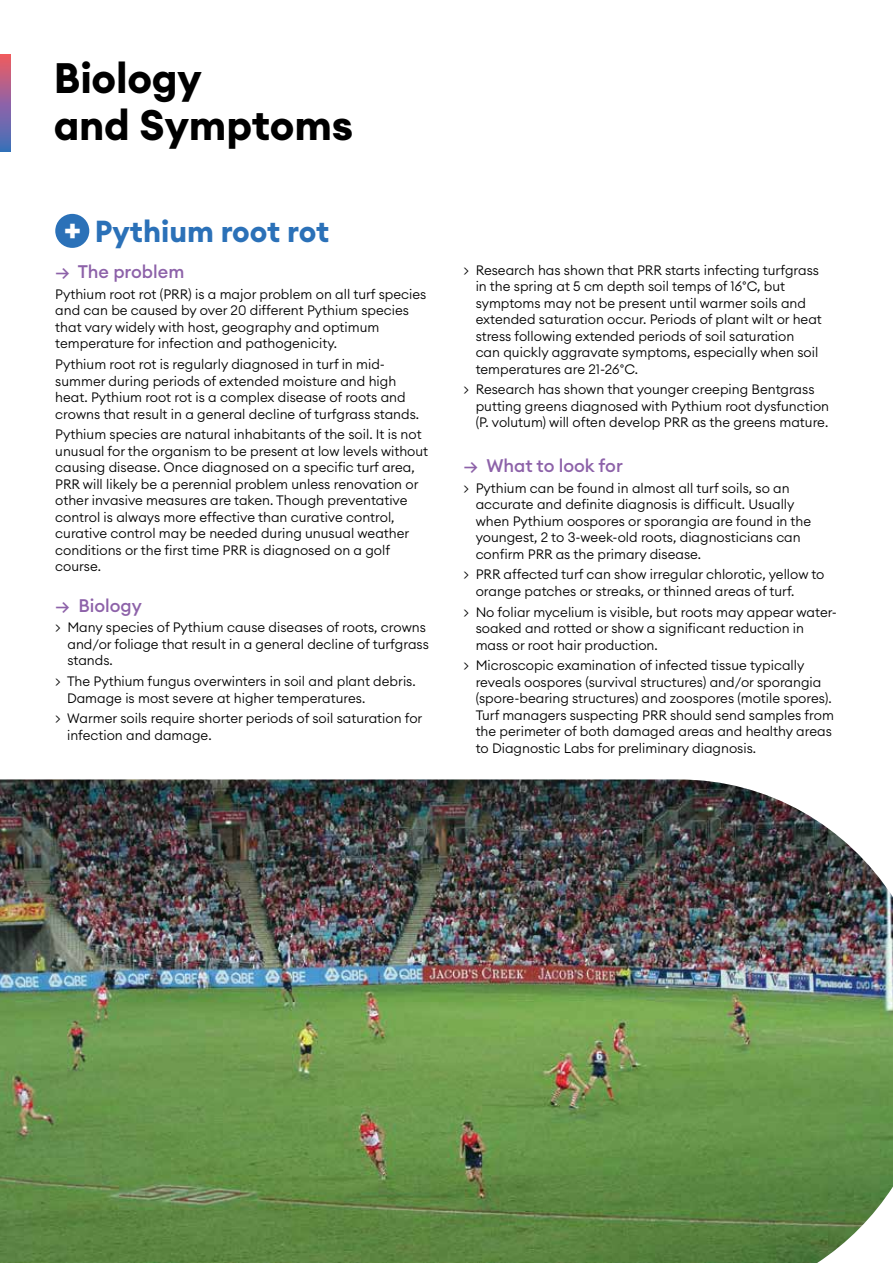
<style>
.page{position:relative;width:893px;height:1263px;background:#fff}
.page>*{position:absolute;margin:0;border:0;box-sizing:border-box;transform-origin:0 0}
.t1{font:700 42px/46.5px "Euclid Circular A";letter-spacing:-.005em;color:#000}
.t2{font:700 30px "Euclid Circular A";color:#2b71b8}
.t3{font:500 18px "Euclid Circular A";color:#8d62a9}
.t4{font:300 13.5px/16.5px "Euclid Circular A";color:#000}
.s1{font-size:34.5px;color:#fff}
</style>
<div class="page">
<svg style="left:0;top:55px;width:10px;height:97px"></svg>
<div style="left:55px;top:214px;width:34px;height:34px;background:#2b71b8;border-radius:50%"></div>
<img style="left:0;top:779px;width:893px;height:484px">
<h1 class="t1" style="left:54px;top:56px;width:301px">Biology<br>and Symptoms</h1>
<h2 class="t2" style="left:64px;top:212px;width:267px"><span class="s1">+</span> Pythium root rot</h2>
<h3 class="t3" style="left:55px;top:260px;width:131px">→ The problem</h3>
<p class="t4" style="left:55px;top:286px;width:373px">Pythium root rot (PRR) is a major problem on all turf species and can be caused by over 20 different Pythium species that vary widely with host, geography and optimum temperature for infection and pathogenicity.</p>
<p class="t4" style="left:55px;top:356px;width:365px">Pythium root rot is regularly diagnosed in turf in mid&shy;summer during periods of extended moisture and high heat. Pythium root rot is a complex disease of roots and crowns that result in a general decline of turfgrass stands.</p>
<p class="t4" style="left:55px;top:426px;width:374px">Pythium species are natural inhabitants of the soil. It is not unusual for the organism to be present at low levels without causing disease. Once diagnosed on a specific turf area, PRR will likely be a perennial problem unless renovation or other invasive measures are taken. Though preventative control is always more effective than curative control, curative control may be needed during unusual weather conditions or the first time PRR is diagnosed on a golf course.</p>
<h3 class="t3" style="left:55px;top:594px;width:88px">→ Biology</h3>
<p class="t4" style="left:67px;top:619px;width:363px;text-indent:-12px">&gt; Many species of Pythium cause diseases of roots, crowns and/or foliage that result in a general decline of turfgrass stands.</p>
<p class="t4" style="left:67px;top:673px;width:350px;text-indent:-12px">&gt; The Pythium fungus overwinters in soil and plant debris.<br>Damage is most severe at higher temperatures.</p>
<p class="t4" style="left:67px;top:710px;width:357px;text-indent:-12px">&gt; Warmer soils require shorter periods of soil saturation for infection and damage.</p>
<p class="t4" style="left:476px;top:261px;width:348px;text-indent:-12px">&gt; Research has shown that PRR starts infecting turfgrass in the spring at 5 cm depth soil temps of 16°C, but symptoms may not be present until warmer soils and extended saturation occur. Periods of plant wilt or heat stress following extended periods of soil saturation can quickly aggravate symptoms, especially when soil temperatures are 21-26°C.</p>
<p class="t4" style="left:476px;top:381px;width:355px;text-indent:-12px">&gt; Research has shown that younger creeping Bentgrass putting greens diagnosed with Pythium root dysfunction (P. volutum) will often develop PRR as the greens mature.</p>
<h3 class="t3" style="left:463px;top:454px;width:161px">→ What to look for</h3>
<p class="t4" style="left:476px;top:479px;width:337px;text-indent:-12px">&gt; Pythium can be found in almost all turf soils, so an accurate and definite diagnosis is difficult. Usually when Pythium oospores or sporangia are found in the youngest, 2 to 3-week-old roots, diagnosticians can confirm PRR as the primary disease.</p>
<p class="t4" style="left:476px;top:566px;width:350px;text-indent:-12px">&gt; PRR affected turf can show irregular chlorotic, yellow to orange patches or streaks, or thinned areas of turf.</p>
<p class="t4" style="left:476px;top:603px;width:363px;text-indent:-12px">&gt; No foliar mycelium is visible, but roots may appear water&shy;soaked and rotted or show a significant reduction in mass or root hair production.</p>
<p class="t4" style="left:476px;top:657px;width:360px;text-indent:-12px">&gt; Microscopic examination of infected tissue typically reveals oospores (survival structures) and/or sporangia (spore-bearing structures) and zoospores (motile spores).<br>Turf managers suspecting PRR should send samples from the perimeter of both damaged areas and healthy areas to Diagnostic Labs for preliminary diagnosis.</p>
</div>
